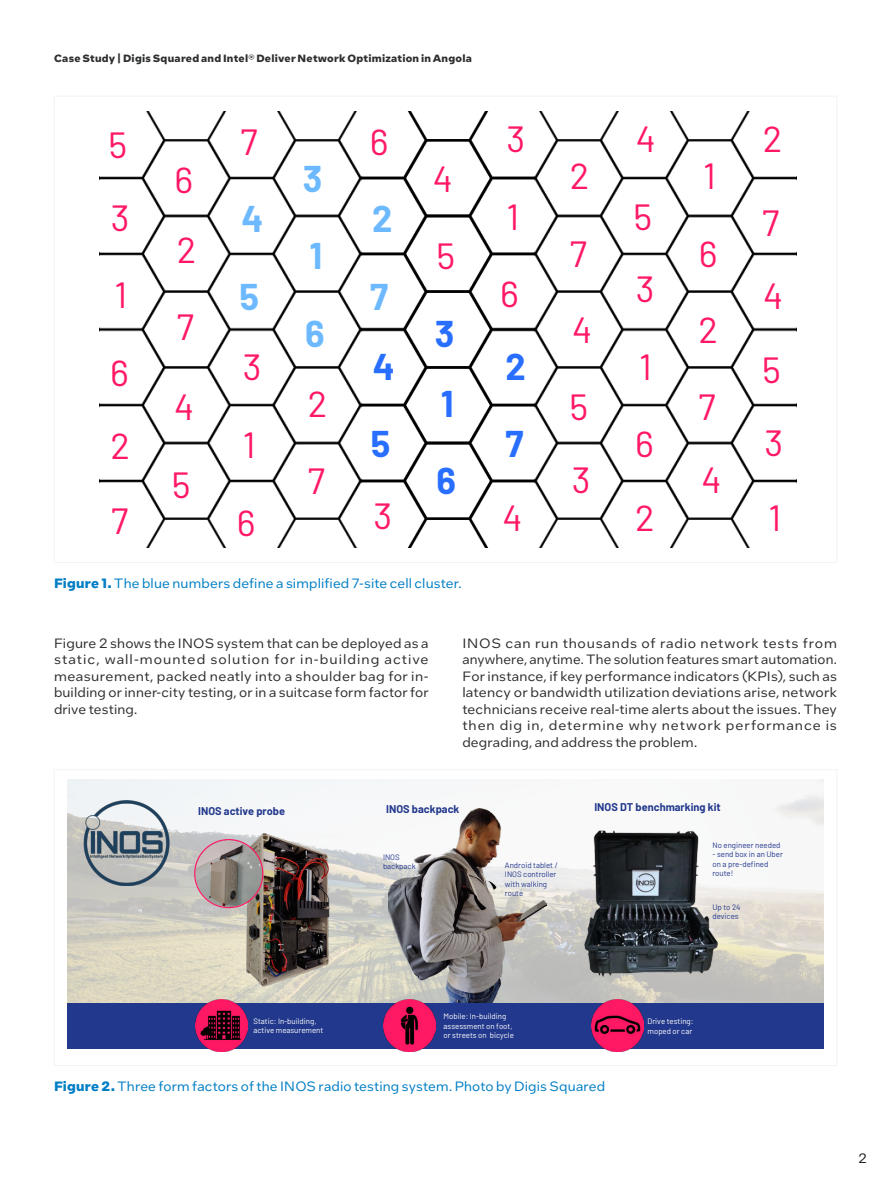
<style>
.page{position:relative;width:891px;height:1188px;background:#fff}
.page>*{position:absolute;margin:0;border:0;box-sizing:border-box;transform-origin:0 0}
.t1{font:36.3px/72.4px "Barlow";color:#ff1864}
.t2{font:700 36.3px "Barlow";color:#286eff}
.t3{font:700 36.3px "Barlow";color:#6db9ff}
.MainCopy___Caption{font:13.5px/16.5px "Intel One Text";letter-spacing:.015em;color:#2d2f2e;text-align:justify}
.MainCopy___Caption-2{font:13.5px "Intel One Text";letter-spacing:.01em;color:#007ec5}
.t4{font:13.5px "Intel One Text";color:#231f20}
.t5{font:700 10.95px "Barlow";color:#22388c}
.Document_Header{font:700 10.5px "Intel One Text";letter-spacing:.02em;color:#2d2f2e}
.t6{font:7.8px/9.4px "Barlow";letter-spacing:-.005em;color:#22388c}
.t7{font:7.8px/9.4px "Barlow";letter-spacing:-.005em;color:#fff}
.s1{font-weight:700}
</style>
<div class="page">
<img style="left:99px;top:112px;width:262px;height:435px">
<img style="left:361px;top:112px;width:435px;height:435px">
<div style="left:68px;top:780px;width:756px;height:223px;background:#fff;opacity:.7"></div>
<img style="left:575px;top:828px;width:149px;height:149px">
<img style="left:388px;top:808px;width:159px;height:195px">
<img style="left:229px;top:828px;width:113px;height:162px">
<svg style="left:194px;top:838px;width:70px;height:71px;background:#a19290"></svg>
<div style="left:68px;top:1003px;width:756px;height:46px;background:#22388c"></div>
<img style="left:383px;top:1000px;width:52px;height:52px">
<img style="left:195px;top:1000px;width:52px;height:52px">
<img style="left:592px;top:1000px;width:51px;height:52px">
<img style="left:76px;top:800px;width:100px;height:85px">
<p class="Document_Header" style="left:54px;top:51px;width:419px">Case Study | Digis Squared and Intel® Deliver Network Optimization in Angola</p>
<p class="t1" style="left:108px;top:106px;width:23px">5<br>3</p>
<p class="t1" style="left:114px;top:256px;width:14px">1</p>
<p class="t1" style="left:175px;top:141px;width:20px">6</p>
<p class="t1" style="left:177px;top:210px;width:21px">2</p>
<p class="t1" style="left:241px;top:103px;width:19px">7</p>
<p class="t3" style="left:241px;top:192px;width:24px">4</p>
<p class="t3" style="left:239px;top:270px;width:21px">5</p>
<p class="t3" style="left:303px;top:152px;width:21px">3</p>
<p class="t3" style="left:309px;top:229px;width:14px">1</p>
<p class="t1" style="left:370px;top:103px;width:20px">6</p>
<p class="t3" style="left:372px;top:192px;width:22px">2</p>
<p class="t3" style="left:370px;top:270px;width:20px">7</p>
<p class="t1" style="left:433px;top:140px;width:22px">4</p>
<p class="t1" style="left:436px;top:217px;width:20px">5</p>
<p class="t1" style="left:507px;top:100px;width:20px">3</p>
<p class="t1" style="left:506px;top:178px;width:14px">1</p>
<p class="t1" style="left:570px;top:137px;width:21px">2</p>
<p class="t1" style="left:570px;top:215px;width:19px">7</p>
<p class="t1" style="left:636px;top:100px;width:22px">4</p>
<p class="t1" style="left:633px;top:178px;width:20px">5</p>
<p class="t1" style="left:500px;top:255px;width:20px">6</p>
<p class="t1" style="left:636px;top:250px;width:20px">3</p>
<p class="t1" style="left:703px;top:137px;width:14px">1</p>
<p class="t1" style="left:699px;top:215px;width:20px">6</p>
<p class="t1" style="left:763px;top:100px;width:21px">2</p>
<p class="t1" style="left:762px;top:184px;width:22px">7<br>4</p>
<p class="t1" style="left:177px;top:288px;width:19px">7</p>
<p class="t3" style="left:305px;top:307px;width:21px">6</p>
<p class="t2" style="left:435px;top:307px;width:21px">3</p>
<p class="t1" style="left:572px;top:290px;width:22px">4</p>
<p class="t1" style="left:699px;top:291px;width:21px">2</p>
<p class="t1" style="left:110px;top:334px;width:20px">6</p>
<p class="t1" style="left:110px;top:407px;width:21px">2</p>
<p class="t1" style="left:174px;top:368px;width:22px">4</p>
<p class="t1" style="left:243px;top:328px;width:20px">3</p>
<p class="t1" style="left:243px;top:406px;width:14px">1</p>
<p class="t1" style="left:308px;top:365px;width:21px">2</p>
<p class="t2" style="left:373px;top:340px;width:24px">4</p>
<p class="t2" style="left:371px;top:417px;width:21px">5</p>
<p class="t2" style="left:441px;top:377px;width:14px">1</p>
<p class="t2" style="left:506px;top:340px;width:22px">2</p>
<p class="t2" style="left:506px;top:417px;width:20px">7</p>
<p class="t1" style="left:570px;top:368px;width:20px">5</p>
<p class="t1" style="left:639px;top:328px;width:14px">1</p>
<p class="t1" style="left:635px;top:405px;width:20px">6</p>
<p class="t1" style="left:699px;top:368px;width:19px">7</p>
<p class="t1" style="left:762px;top:331px;width:23px">5<br>3</p>
<p class="t1" style="left:172px;top:446px;width:20px">5</p>
<p class="t1" style="left:308px;top:442px;width:19px">7</p>
<p class="t2" style="left:436px;top:454px;width:21px">6</p>
<p class="t1" style="left:572px;top:440px;width:20px">3</p>
<p class="t1" style="left:701px;top:441px;width:22px">4</p>
<p class="t1" style="left:111px;top:482px;width:19px">7</p>
<p class="t1" style="left:237px;top:484px;width:20px">6</p>
<p class="t1" style="left:374px;top:477px;width:20px">3</p>
<p class="t1" style="left:503px;top:478px;width:22px">4</p>
<p class="t1" style="left:635px;top:478px;width:21px">2</p>
<p class="t1" style="left:769px;top:478px;width:14px">1</p>
<p class="MainCopy___Caption-2" style="left:54px;top:574px;width:409px"><span class="s1">Figure 1.</span> The blue numbers define a simplified 7-site cell cluster.</p>
<p class="MainCopy___Caption" style="left:54px;top:634px;width:376px">Figure 2 shows the INOS system that can be deployed as a static, wall-mounted solution for in-building active measurement, packed neatly into a shoulder bag for in&shy;building or inner-city testing, or in a suitcase form factor for drive testing.</p>
<p class="MainCopy___Caption" style="left:462px;top:634px;width:376px">INOS can run thousands of radio network tests from anywhere, anytime. The solution features smart automation.<br>For instance, if key performance indicators (KPIs), such as latency or bandwidth utilization deviations arise, network technicians receive real-time alerts about the issues. They then dig in, determine why network performance is degrading, and address the problem.</p>
<p class="t5" style="left:198px;top:803px;width:89px">INOS active probe</p>
<p class="t5" style="left:386px;top:801px;width:75px">INOS backpack</p>
<p class="t6" style="left:383px;top:852px;width:34px">INOS backpack</p>
<p class="t6" style="left:505px;top:860px;width:54px">Android tablet /<br>INOS controller with walking route</p>
<p class="t5" style="left:594px;top:799px;width:128px">INOS DT benchmarking kit</p>
<p class="t6" style="left:712px;top:840px;width:70px">No engineer needed</p>
<p class="t6" style="left:712px;top:849px;width:72px">- send box in an Uber on a pre-defined route!</p>
<p class="t6" style="left:712px;top:902px;width:30px">Up to 24 devices</p>
<p class="t7" style="left:253px;top:1016px;width:71px">Static: In-building, active measurement</p>
<p class="t7" style="left:444px;top:1011px;width:72px">Mobile: In-building assessment on foot, or streets on bicycle</p>
<p class="t7" style="left:648px;top:1016px;width:47px">Drive testing: moped or car</p>
<p class="MainCopy___Caption-2" style="left:54px;top:1077px;width:553px"><span class="s1">Figure 2.</span> Three form factors of the INOS radio testing system. Photo by Digis Squared</p>
<p class="t4" style="left:858px;top:1150px;width:10px">2</p>
</div>
